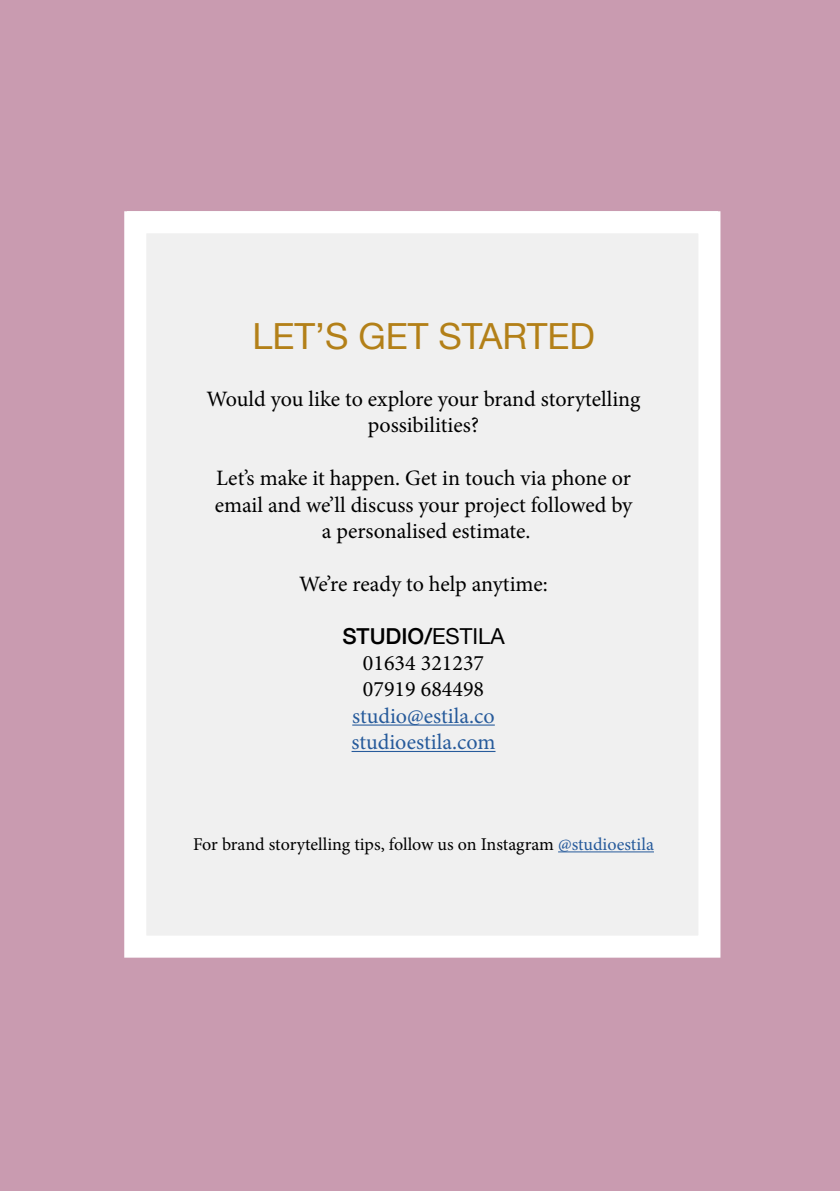
<style>
.page{position:relative;width:840px;height:1191px;background:#fff}
.page>*{position:absolute;margin:0;border:0;box-sizing:border-box;transform-origin:0 0}
.t1{font:36px "Helvetica Neue";color:#b38018}
.t2{font:22px/26.4px "Minion Pro";color:#000;text-align:center}
.t3{font:22px/26.4px "Minion Pro";color:#275b9b}
.t4{font:500 22px "Helvetica Neue";color:#000}
.t5{font:18px "Minion Pro";letter-spacing:-.005em;color:#000}
.s1{font-weight:400}
.s2{color:#275b9b}
</style>
<div class="page">
<div style="left:0;top:0;width:839px;height:1191px;background:#c99bb0"></div>
<div style="left:128px;top:211px;width:589px;height:741px;background:#f0f0f0"></div>
<div style="left:124px;top:211px;width:596px;height:746px;border:22px solid #fff"></div>
<hr style="left:352px;top:724px;width:142px;height:1px;background:#275b9b">
<hr style="left:351px;top:751px;width:144px;height:1px;background:#275b9b">
<hr style="left:557px;top:851px;width:96px;height:1px;background:#275b9b">
<h1 class="t1" style="left:252px;top:310px;width:344px">LET’S GET STARTED</h1>
<p class="t2" style="left:206px;top:386px;width:435px">Would you like to explore your brand storytelling possibilities?</p>
<p class="t2" style="left:214px;top:465px;width:419px">Let’s make it happen. Get in touch via phone or email and we’ll discuss your project followed by a personalised estimate.</p>
<p class="t2" style="left:299px;top:570px;width:250px">We’re ready to help anytime:</p>
<p class="t4" style="left:342px;top:618px;width:164px">STUDIO/<span class="s1">ESTILA</span></p>
<p class="t2" style="left:362px;top:650px;width:123px;text-align:left">01634 321237<br>07919 684498</p>
<p class="t3" style="left:351px;top:702px;width:145px">studio@estila.co studioestila.com</p>
<p class="t5" style="left:193px;top:832px;width:462px">For brand storytelling tips, follow us on Instagram <span class="s2">@studioestila</span></p>
</div>
